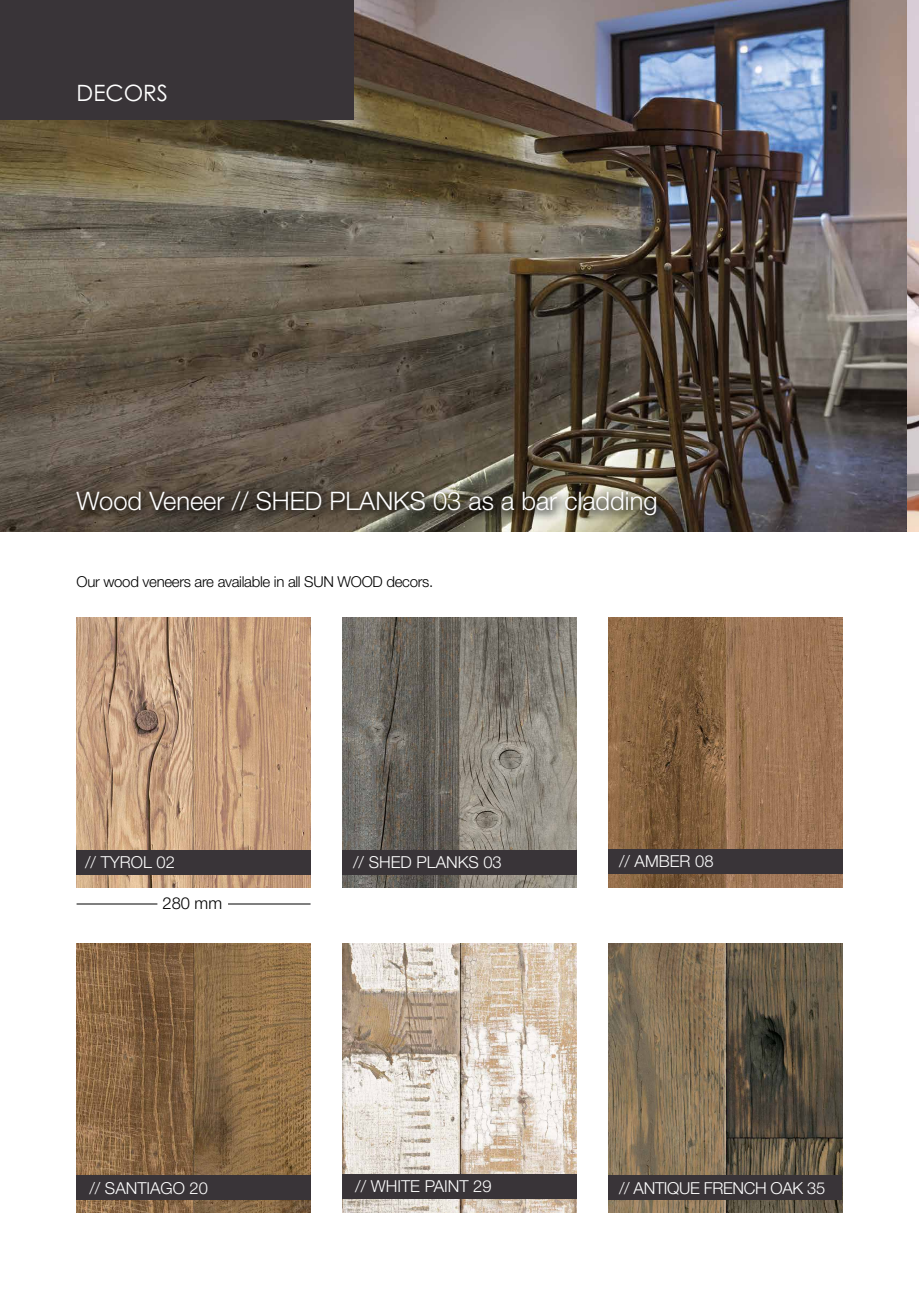
<style>
.page{position:relative;width:919px;height:1289px;background:#fff}
.page>*{position:absolute;margin:0;border:0;box-sizing:border-box;transform-origin:0 0}
.t1{font:300 25.5px "Helvetica Neue LT Std";color:#fff}
.t2{font:22.5px "Century Gothic Pro";color:#fff}
.t3{font:300 16.5px "Helvetica Neue LT Std";color:#fff}
.t4{font:300 16.5px "Helvetica Neue LT Std";letter-spacing:-.02em;color:#fff}
.t5{font:300 16.5px "Helvetica Neue LT Std";color:#000}
.t6{font:300 15px "Helvetica Neue LT Std";letter-spacing:-.02em;color:#000}
</style>
<div class="page">
<img style="left:0;top:0;width:906px;height:531px">
<div style="left:0;top:0;width:353px;height:119px;background:#393438"></div>
<div style="left:72px;top:487px;width:594px;height:39px;background:#000;opacity:.9"></div>
<div style="left:68px;top:482px;width:597px;height:43px;background:#000;opacity:.75"></div>
<img style="left:77px;top:618px;width:233px;height:269px">
<img style="left:342px;top:618px;width:234px;height:269px">
<img style="left:342px;top:943px;width:234px;height:269px">
<div style="left:77px;top:850px;width:233px;height:24px;background:#393438"></div>
<div style="left:342px;top:1174px;width:234px;height:24px;background:#393438"></div>
<div style="left:342px;top:850px;width:234px;height:24px;background:#393438"></div>
<img style="left:77px;top:943px;width:233px;height:269px">
<div style="left:77px;top:1175px;width:233px;height:24px;background:#393438"></div>
<img style="left:608px;top:618px;width:234px;height:269px">
<div style="left:608px;top:849px;width:234px;height:24px;background:#393438"></div>
<img style="left:608px;top:943px;width:234px;height:269px">
<div style="left:608px;top:1175px;width:234px;height:24px;background:#393438"></div>
<hr style="left:77px;top:903px;width:80px;height:1px;background:#000">
<hr style="left:228px;top:903px;width:82px;height:1px;background:#000">
<h2 class="t2" style="left:77px;top:79px;width:93px">DECORS</h2>
<h1 class="t1" style="left:77px;top:486px;width:582px">Wood Veneer // SHED PLANKS 03 as a bar cladding</h1>
<p class="t6" style="left:77px;top:572px;width:358px">Our wood veneers are available in all SUN WOOD decors.</p>
<p class="t3" style="left:85px;top:852px;width:91px">// TYROL 02</p>
<p class="t5" style="left:162px;top:892px;width:61px">280 mm</p>
<p class="t3" style="left:353px;top:852px;width:150px">// SHED PLANKS 03</p>
<p class="t3" style="left:619px;top:851px;width:96px">// AMBER 08</p>
<p class="t3" style="left:89px;top:1177px;width:120px">// SANTIAGO 20</p>
<p class="t3" style="left:355px;top:1176px;width:138px">// WHITE PAINT 29</p>
<p class="t4" style="left:619px;top:1177px;width:208px">// ANTIQUE FRENCH OAK 35</p>
</div>
